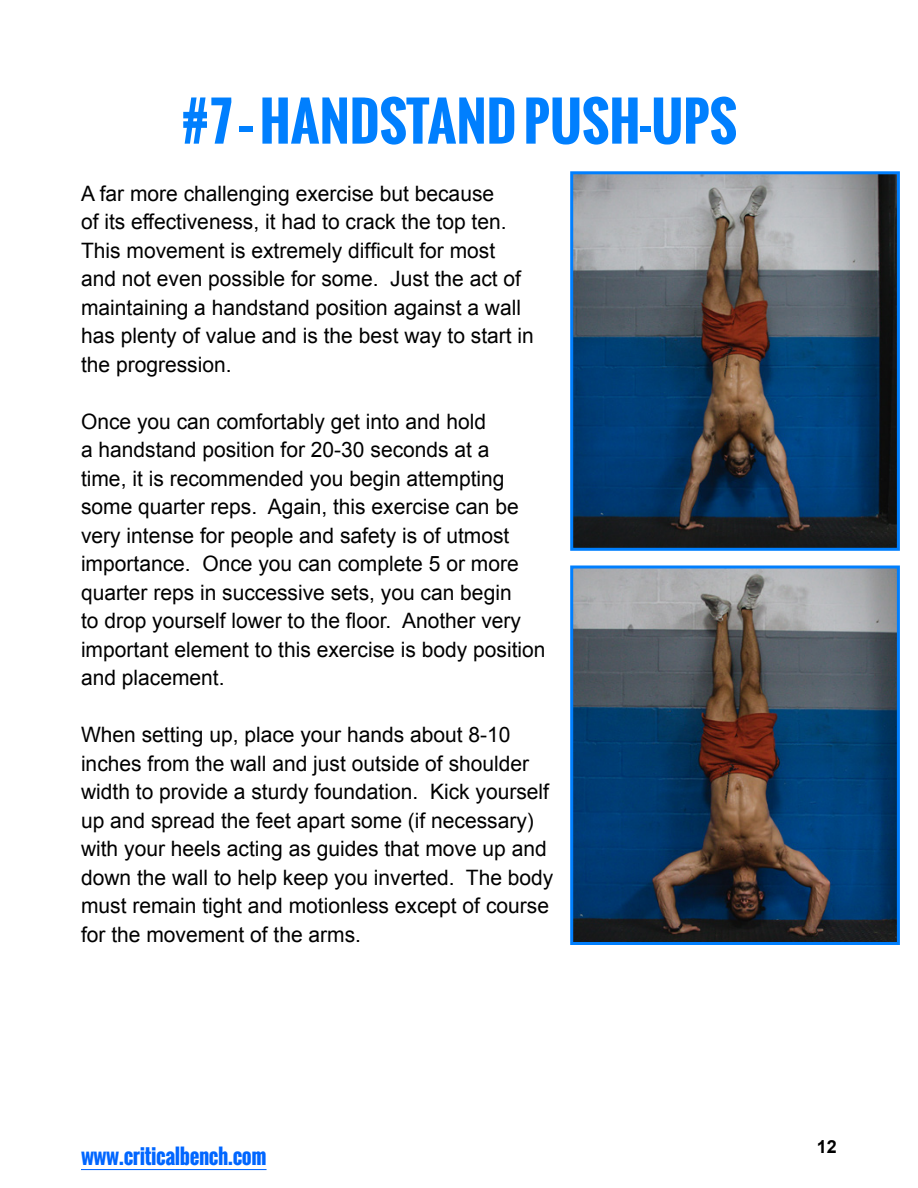
<style>
.page{position:relative;width:918px;height:1188px;background:#fff}
.page>*{position:absolute;margin:0;border:0;box-sizing:border-box;transform-origin:0 0}
.t1{font:700 52.5px "Oswald";color:#007ffe}
.t2{font:21.15px/28.5px "Arial";color:#000}
.t3{font:700 21px "Oswald";letter-spacing:-.02em;color:#06f}
.t4{font:700 18px "Arial";color:#000}
</style>
<div class="page">
<hr style="left:81px;top:1169px;width:186px;height:1px;background:#06f">
<img style="left:574px;top:175px;width:322px;height:372px">
<div style="left:570px;top:171px;width:330px;height:380px;border:3px solid #007ffe"></div>
<img style="left:574px;top:570px;width:322px;height:371px">
<div style="left:570px;top:566px;width:330px;height:379px;border:3px solid #007ffe"></div>
<h1 class="t1" style="left:181px;top:82px;width:558px">#7 – HANDSTAND PUSH-UPS</h1>
<p class="t2" style="left:81px;top:179px;width:454px">A far more challenging exercise but because<br>of its effectiveness, it had to crack the top ten.<br>This movement is extremely difficult for most and not even possible for some. Just the act of maintaining a handstand position against a wall has plenty of value and is the best way to start in the progression.</p>
<p class="t2" style="left:81px;top:407px;width:466px">Once you can comfortably get into and hold<br>a handstand position for 20-30 seconds at a<br>time, it is recommended you begin attempting some quarter reps. Again, this exercise can be very intense for people and safety is of utmost importance. Once you can complete 5 or more quarter reps in successive sets, you can begin<br>to drop yourself lower to the floor. Another very important element to this exercise is body position and placement.</p>
<p class="t2" style="left:81px;top:721px;width:474px">When setting up, place your hands about 8-10 inches from the wall and just outside of shoulder width to provide a sturdy foundation. Kick yourself up and spread the feet apart some (if necessary) with your heels acting as guides that move up and down the wall to help keep you inverted. The body must remain tight and motionless except of course for the movement of the arms.</p>
<p class="t3" style="left:81px;top:1140px;width:187px">www.criticalbench.com</p>
<p class="t4" style="left:817px;top:1135px;width:22px">12</p>
</div>
